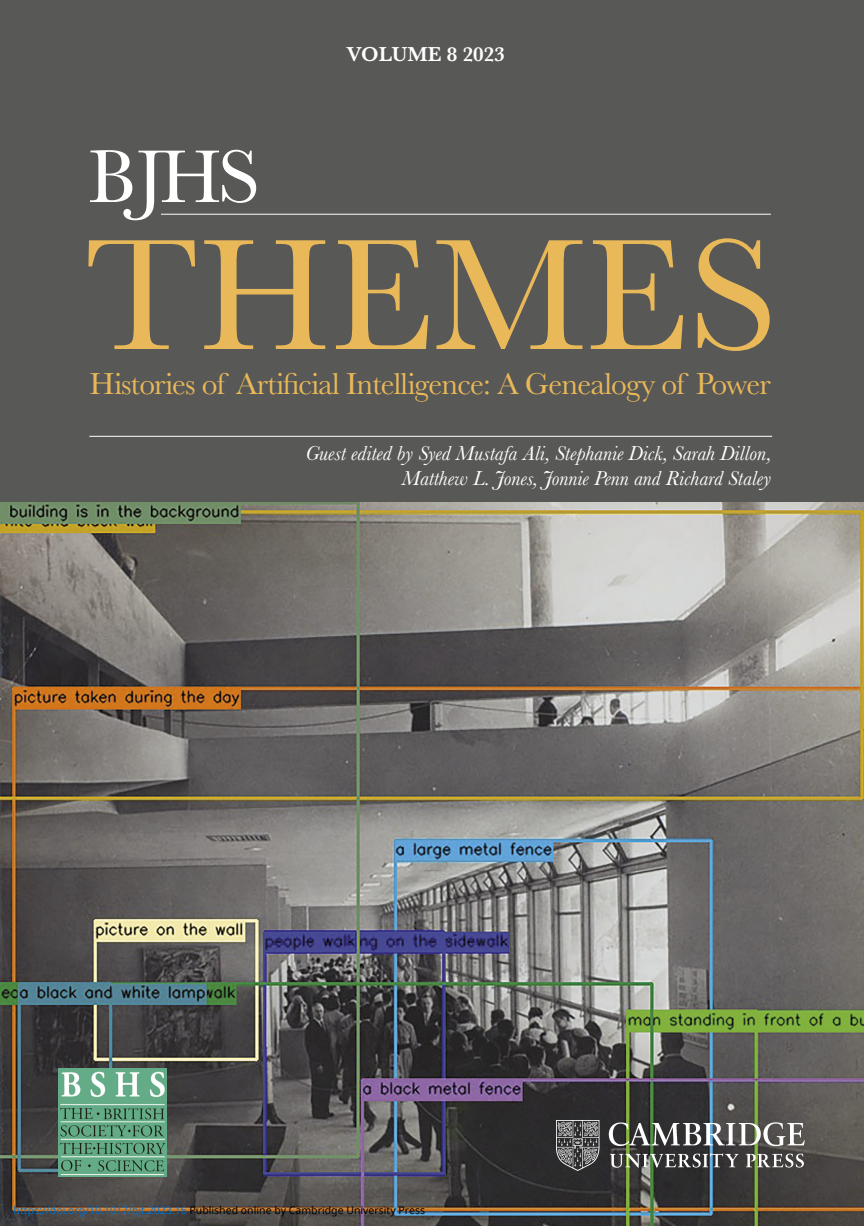
<style>
.page{position:relative;width:864px;height:1226px;background:#fff}
.page>*{position:absolute;margin:0;border:0;box-sizing:border-box;transform-origin:0 0}
.t1{font:164.15px "Baskerville MT Pro";color:#e9b858}
.t2{font:77.52px "Baskerville MT Pro";color:#fff}
.t3{font:31.5px "Baskerville MT Pro";letter-spacing:-.025em;color:#e9b858}
.t4{font:italic 21px/25.2px "Baskerville MT Pro";color:#fff;text-align:right}
.t5{font:600 21px "Baskerville MT Pro";color:#fff}
.t6{font:10.5px "Noto Sans";color:#000}
.s1{color:#0172cf}
</style>
<div class="page">
<img style="left:0;top:502px;width:863px;height:723px">
<div style="left:0;top:0;width:863px;height:502px;background:#585857"></div>
<hr style="left:89px;top:436px;width:682px;height:1px;background:#fff">
<img style="left:58px;top:1068px;width:109px;height:108px">
<hr style="left:161px;top:214px;width:609px;height:1px;background:#fff">
<img style="left:556px;top:1120px;width:248px;height:50px">
<p class="t2" style="left:88px;top:149px;width:173px">BJHS</p>
<p class="t5" style="left:346px;top:47px;width:160px">VOLUME 8 2023</p>
<p class="t1" style="left:84px;top:236px;width:694px">THEMES</p>
<p class="t3" style="left:90px;top:372px;width:682px">Histories of Artificial Intelligence: A Genealogy of Power</p>
<p class="t4" style="left:305px;top:442px;width:467px">Guest edited by Syed Mustafa Ali, Stephanie Dick, Sarah Dillon,<br>Matthew L. Jones, Jonnie Penn and Richard Staley</p>
<p class="t6" style="left:14px;top:1202px;width:413px"><span class="s1">https://doi.org/10.1017/bjt.2023.16</span> Published online by Cambridge University Press</p>
</div>
